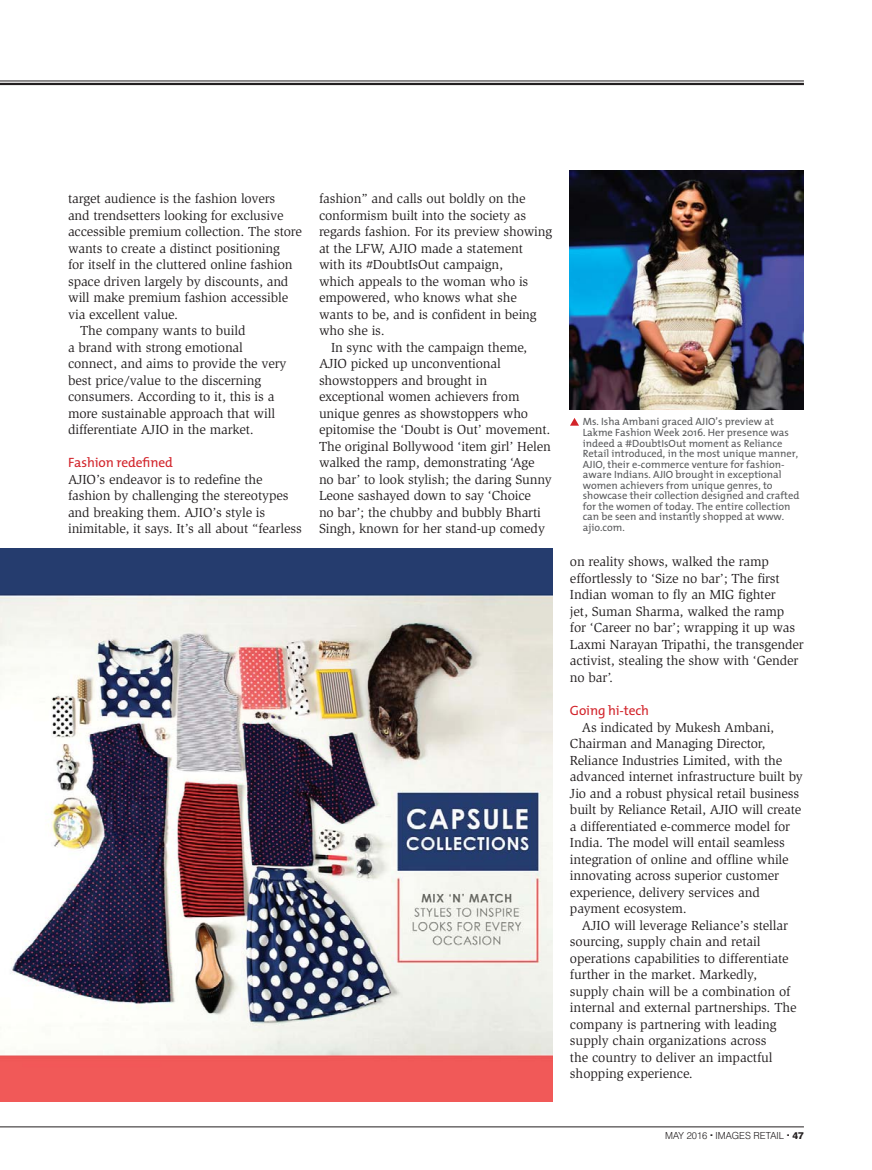
<style>
.page{position:relative;width:872px;height:1170px;background:#fff}
.page>*{position:absolute;margin:0;border:0;box-sizing:border-box;transform-origin:0 0}
.t1{font:13.5px/16.5px "Slimbach LT";letter-spacing:-.01em;color:#231f20}
.t2{font:13.5px "Slo The Mix";letter-spacing:-.01em;color:#d2232a}
.t3{font:10.5px/10.5px "Slo The Mix";color:#58595b}
.t4{font:300 9.75px "Swiss 721 BT";color:#231f20}
.s1{font-weight:800}
</style>
<div class="page">
<hr style="left:0;top:1126px;width:804px;height:1px;background:#231f20">
<hr style="left:0;top:81px;width:804px;height:1px;background:#231f20">
<hr style="left:0;top:83px;width:804px;height:2px;background:#231f20">
<svg style="left:570px;top:418px;width:9px;height:7px"></svg>
<img style="left:570px;top:170px;width:234px;height:240px">
<img style="left:0;top:549px;width:553px;height:552px">
<p class="t1" style="left:68px;top:192px;width:208px">target audience is the fashion lovers</p>
<p class="t1" style="left:68px;top:208px;width:217px">and trendsetters looking for exclusive</p>
<p class="t1" style="left:68px;top:225px;width:235px">accessible premium collection. The store</p>
<p class="t1" style="left:68px;top:241px;width:213px">wants to create a distinct positioning</p>
<p class="t1" style="left:68px;top:258px;width:226px">for itself in the cluttered online fashion</p>
<p class="t1" style="left:68px;top:274px;width:222px">space driven largely by discounts, and</p>
<p class="t1" style="left:68px;top:291px;width:222px">will make premium fashion accessible</p>
<p class="t1" style="left:68px;top:307px;width:112px">via excellent value.</p>
<p class="t1" style="left:80px;top:324px;width:167px">The company wants to build</p>
<p class="t1" style="left:68px;top:340px;width:176px">a brand with strong emotional</p>
<p class="t1" style="left:68px;top:357px;width:220px">connect, and aims to provide the very</p>
<p class="t1" style="left:68px;top:373px;width:195px">best price/value to the discerning</p>
<p class="t1" style="left:68px;top:390px;width:208px">consumers. According to it, this is a</p>
<p class="t1" style="left:68px;top:406px;width:208px">more sustainable approach that will</p>
<p class="t1" style="left:68px;top:423px;width:187px">differentiate AJIO in the market.</p>
<p class="t2" style="left:68px;top:456px;width:106px">Fashion redefined</p>
<p class="t1" style="left:68px;top:472px;width:235px">AJIO’s endeavor is to redefine the fashion by challenging the stereotypes and breaking them. AJIO’s style is inimitable, it says. It’s all about “fearless</p>
<p class="t1" style="left:319px;top:192px;width:208px">fashion” and calls out boldly on the</p>
<p class="t1" style="left:319px;top:208px;width:209px">conformism built into the society as</p>
<p class="t1" style="left:319px;top:225px;width:235px">regards fashion. For its preview showing</p>
<p class="t1" style="left:319px;top:241px;width:205px">at the LFW, AJIO made a statement</p>
<p class="t1" style="left:319px;top:258px;width:185px">with its #DoubtIsOut campaign,</p>
<p class="t1" style="left:319px;top:274px;width:211px">which appeals to the woman who is</p>
<p class="t1" style="left:319px;top:291px;width:199px">empowered, who knows what she</p>
<p class="t1" style="left:319px;top:307px;width:219px">wants to be, and is confident in being</p>
<p class="t1" style="left:319px;top:324px;width:67px">who she is.</p>
<p class="t1" style="left:331px;top:340px;width:198px">In sync with the campaign theme,</p>
<p class="t1" style="left:319px;top:357px;width:183px">AJIO picked up unconventional</p>
<p class="t1" style="left:319px;top:373px;width:170px">showstoppers and brought in</p>
<p class="t1" style="left:319px;top:390px;width:202px">exceptional women achievers from</p>
<p class="t1" style="left:319px;top:406px;width:211px">unique genres as showstoppers who</p>
<p class="t1" style="left:319px;top:423px;width:233px">epitomise the ‘Doubt is Out’ movement.</p>
<p class="t1" style="left:319px;top:439px;width:233px">The original Bollywood ‘item girl’ Helen</p>
<p class="t1" style="left:319px;top:456px;width:217px">walked the ramp, demonstrating ‘Age</p>
<p class="t1" style="left:319px;top:472px;width:234px">no bar’ to look stylish; the daring Sunny</p>
<p class="t1" style="left:319px;top:489px;width:213px">Leone sashayed down to say ‘Choice</p>
<p class="t1" style="left:319px;top:505px;width:223px">no bar’; the chubby and bubbly Bharti</p>
<p class="t1" style="left:319px;top:522px;width:227px">Singh, known for her stand-up comedy</p>
<p class="t3" style="left:583px;top:417px;width:218px">Ms. Isha Ambani graced AJIO’s preview at Lakme Fashion Week 2016. Her presence was indeed a #DoubtIsOut moment as Reliance Retail introduced, in the most unique manner, AJIO, their e-commerce venture for fashion&shy;aware Indians. AJIO brought in exceptional women achievers from unique genres, to showcase their collection designed and crafted for the women of today. The entire collection can be seen and instantly shopped at www. ajio.com.</p>
<p class="t1" style="left:570px;top:555px;width:235px">on reality shows, walked the ramp effortlessly to ‘Size no bar’; The first Indian woman to fly an MIG fighter<br>jet, Suman Sharma, walked the ramp for ‘Career no bar’; wrapping it up was Laxmi Narayan Tripathi, the transgender activist, stealing the show with ‘Gender no bar’.</p>
<p class="t2" style="left:570px;top:703px;width:81px">Going hi-tech</p>
<p class="t1" style="left:570px;top:720px;width:234px;text-indent:12px">As indicated by Mukesh Ambani, Chairman and Managing Director, Reliance Industries Limited, with the advanced internet infrastructure built by Jio and a robust physical retail business built by Reliance Retail, AJIO will create a differentiated e-commerce model for India. The model will entail seamless integration of online and offline while innovating across superior customer experience, delivery services and payment ecosystem.</p>
<p class="t1" style="left:570px;top:918px;width:228px;text-indent:12px">AJIO will leverage Reliance’s stellar sourcing, supply chain and retail operations capabilities to differentiate further in the market. Markedly, supply chain will be a combination of internal and external partnerships. The company is partnering with leading supply chain organizations across<br>the country to deliver an impactful shopping experience.</p>
<p class="t4" style="left:665px;top:1131px;width:140px">MAY 2016 <sup>.</sup> IMAGES RETAIL <sup>.</sup> <span class="s1">47</span></p>
</div>
